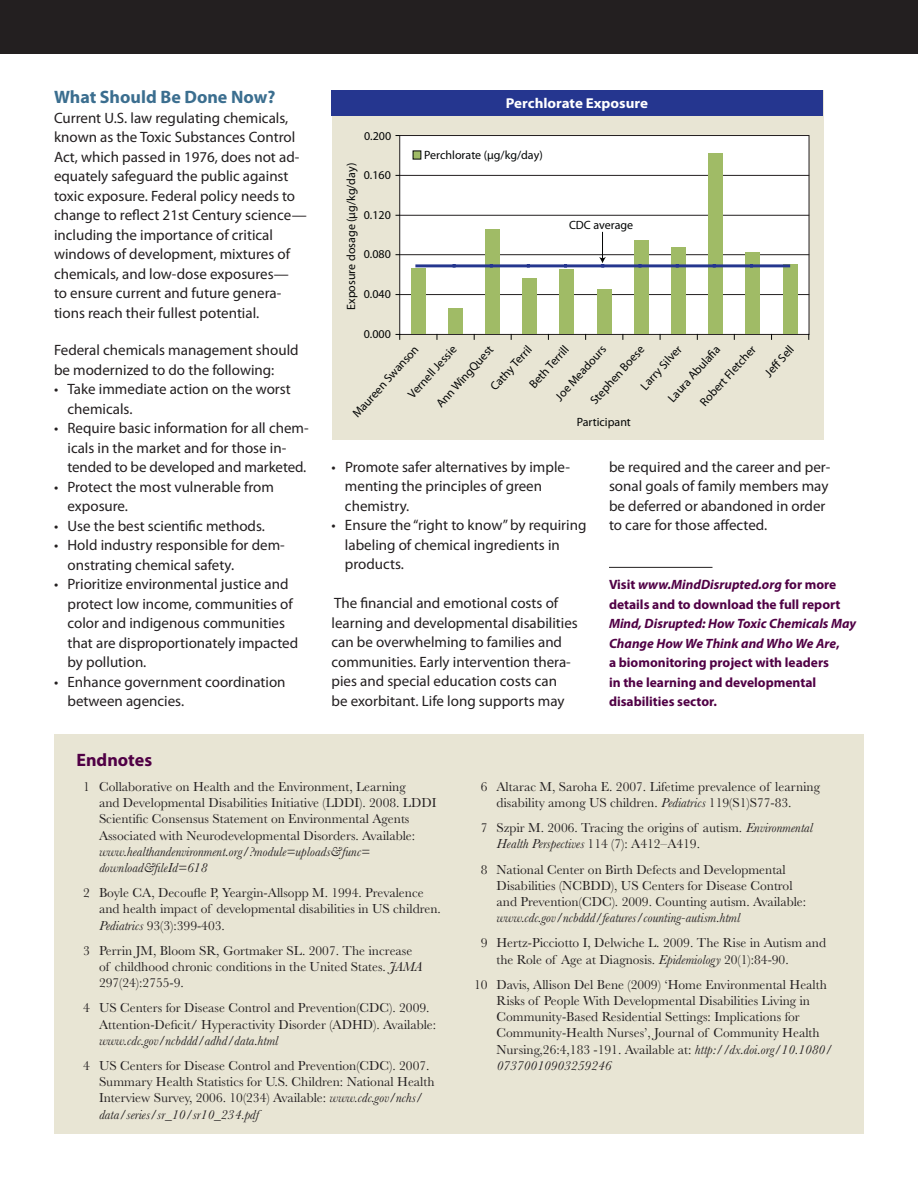
<style>
.page{position:relative;width:918px;height:1188px;background:#fff}
.page>*{position:absolute;margin:0;border:0;box-sizing:border-box;transform-origin:0 0}
.t1{font:700 18px "Myriad Pro";color:#3b6e8f}
.t2{font:700 18px "Myriad Pro";color:#500045}
.t3{font:15px/19.5px "Myriad Pro";color:#231f20}
.t4{font:700 14.25px "Myriad Pro";color:#fff;scale:1.05 1}
.t5{font:13.5px/16.2px "Baskerville";color:#231f20}
.t6{font:700 13.5px/19.5px "Myriad Pro";color:#500045}
.t7{font:italic 13.5px/16.2px "Baskerville";color:#231f20}
.t8{font:12px "Myriad Pro";color:#030505}
.s1{font-style:italic}
</style>
<div class="page">
<div style="left:54px;top:734px;width:810px;height:400px;background:#e8e5d4"></div>
<hr style="left:609px;top:567px;width:103px;height:1px;background:#231f20">
<div style="left:332px;top:90px;width:492px;height:350px;background:#e8e5d4"></div>
<div style="left:332px;top:90px;width:491px;height:26px;background:#25368f"></div>
<div style="left:399px;top:135px;width:410px;height:200px;background:#fff;border:1px solid #231f20"></div>
<hr style="left:400px;top:294px;width:409px;height:1px;background:#231f20">
<hr style="left:400px;top:254px;width:409px;height:1px;background:#231f20">
<hr style="left:400px;top:215px;width:409px;height:1px;background:#231f20">
<hr style="left:400px;top:175px;width:409px;height:1px;background:#231f20">
<div style="left:411px;top:268px;width:15px;height:66px;background:#a0bb66"></div>
<div style="left:448px;top:309px;width:15px;height:25px;background:#a0bb66"></div>
<div style="left:485px;top:229px;width:15px;height:105px;background:#a0bb66"></div>
<div style="left:522px;top:279px;width:15px;height:55px;background:#a0bb66"></div>
<div style="left:559px;top:269px;width:15px;height:65px;background:#a0bb66"></div>
<div style="left:597px;top:289px;width:15px;height:45px;background:#a0bb66"></div>
<div style="left:634px;top:241px;width:15px;height:93px;background:#a0bb66"></div>
<div style="left:671px;top:248px;width:15px;height:86px;background:#a0bb66"></div>
<div style="left:708px;top:153px;width:15px;height:181px;background:#a0bb66"></div>
<div style="left:745px;top:253px;width:15px;height:81px;background:#a0bb66"></div>
<div style="left:783px;top:264px;width:15px;height:70px;background:#a0bb66"></div>
<hr style="left:417px;top:264px;width:37px;height:3px;background:#25368f">
<hr style="left:454px;top:264px;width:37px;height:3px;background:#25368f">
<hr style="left:491px;top:264px;width:37px;height:3px;background:#25368f">
<hr style="left:528px;top:264px;width:38px;height:3px;background:#25368f">
<hr style="left:566px;top:264px;width:37px;height:3px;background:#25368f">
<hr style="left:603px;top:264px;width:37px;height:3px;background:#25368f">
<hr style="left:640px;top:264px;width:37px;height:3px;background:#25368f">
<hr style="left:677px;top:264px;width:37px;height:3px;background:#25368f">
<hr style="left:714px;top:264px;width:37px;height:3px;background:#25368f">
<hr style="left:751px;top:264px;width:38px;height:3px;background:#25368f">
<div style="left:413px;top:151px;width:8px;height:8px;background:#a0bb66"></div>
<svg style="left:599px;top:232px;width:7px;height:31px"></svg>
<div style="left:0;top:0;width:918px;height:54px;background:#231f20"></div>
<h1 class="t1" style="left:54px;top:86px;width:223px">What Should Be Done Now?</h1>
<p class="t3" style="left:54px;top:108px;width:254px">Current U.S. law regulating chemicals, known as the Toxic Substances Control Act, which passed in 1976, does not ad&shy;equately safeguard the public against toxic exposure. Federal policy needs to change to reflect 21st Century science— including the importance of critical windows of development, mixtures of chemicals, and low-dose exposures—<br>to ensure current and future genera&shy;tions reach their fullest potential.</p>
<p class="t3" style="left:54px;top:340px;width:246px">Federal chemicals management should be modernized to do the following:</p>
<p class="t3" style="left:68px;top:379px;width:225px;text-indent:-14px">• Take immediate action on the worst chemicals.</p>
<p class="t3" style="left:68px;top:418px;width:243px;text-indent:-14px">• Require basic information for all chem&shy;icals in the market and for those in&shy;tended to be developed and marketed.</p>
<p class="t3" style="left:68px;top:477px;width:208px;text-indent:-14px">• Protect the most vulnerable from exposure.</p>
<p class="t3" style="left:54px;top:516px;width:212px">• Use the best scientific methods.</p>
<p class="t3" style="left:68px;top:535px;width:219px;text-indent:-14px">• Hold industry responsible for dem&shy;onstrating chemical safety.</p>
<p class="t3" style="left:68px;top:574px;width:232px;text-indent:-14px">• Prioritize environmental justice and protect low income, communities of color and indigenous communities that are disproportionately impacted by pollution.</p>
<p class="t3" style="left:68px;top:672px;width:220px;text-indent:-14px">• Enhance government coordination between agencies.</p>
<p class="t8" style="left:364px;top:129px;width:29px">0.200</p>
<p class="t8" style="left:344px;top:310px;width:148px;rotate:-90deg">Exposure dosage (µg/kg/day)</p>
<p class="t8" style="left:364px;top:168px;width:29px">0.160</p>
<p class="t8" style="left:364px;top:208px;width:29px">0.120</p>
<p class="t8" style="left:364px;top:247px;width:29px">0.080</p>
<p class="t8" style="left:364px;top:287px;width:29px">0.040</p>
<p class="t8" style="left:364px;top:327px;width:29px">0.000</p>
<p class="t4" style="left:506px;top:94px;width:137px">Perchlorate Exposure</p>
<p class="t8" style="left:424px;top:148px;width:120px">Perchlorate (µg/kg/day)</p>
<p class="t8" style="left:569px;top:217px;width:66px">CDC average</p>
<p class="t8" style="left:697px;top:399px;width:79px;rotate:-48deg">Robert Fletcher</p>
<p class="t8" style="left:761px;top:370px;width:42px;rotate:-48deg">Je Sell</p>
<p class="t8" style="left:487px;top:383px;width:60px;rotate:-48deg">Cathy Terril</p>
<p class="t8" style="left:526px;top:381px;width:57px;rotate:-48deg">Beth Terrill</p>
<p class="t8" style="left:433px;top:400px;width:80px;rotate:-48deg">Ann W ingQ uest</p>
<p class="t8" style="left:637px;top:383px;width:57px;rotate:-48deg">Larry Silver</p>
<p class="t8" style="left:587px;top:397px;width:76px;rotate:-48deg">Stephen Boese</p>
<p class="t8" style="left:405px;top:391px;width:67px;rotate:-48deg">VernellJessie</p>
<p class="t8" style="left:552px;top:394px;width:71px;rotate:-48deg">Joe M eadours</p>
<p class="t8" style="left:665px;top:395px;width:73px;rotate:-48deg">Laura Abula a</p>
<p class="t8" style="left:349px;top:411px;width:94px;rotate:-48deg">M aureen Sw anson</p>
<p class="t8" style="left:577px;top:414px;width:56px">Participant</p>
<p class="t3" style="left:345px;top:457px;width:227px;text-indent:-13px">• Promote safer alternatives by imple&shy;menting the principles of green chemistry.</p>
<p class="t3" style="left:345px;top:515px;width:243px;text-indent:-13px">• Ensure the “right to know” by requiring labeling of chemical ingredients in products.</p>
<p class="t3" style="left:331px;top:593px;width:248px">The financial and emotional costs of learning and developmental disabilities can be overwhelming to families and communities. Early intervention thera&shy;pies and special education costs can<br>be exorbitant. Life long supports may</p>
<p class="t3" style="left:609px;top:457px;width:223px">be required and the career and per&shy;sonal goals of family members may be deferred or abandoned in order to care for those affected.</p>
<p class="t6" style="left:609px;top:574px;width:233px">Visit <span class="s1">www.MindDisrupted.org</span> for more details and to download the full report</p>
<p class="t6" style="left:609px;top:613px;width:249px"><span class="s1">Mind, Disrupted: How Toxic Chemicals May Change How We Think and Who We Are</span>,<br>a biomonitoring project with leaders<br>in the learning and developmental disabilities sector.</p>
<h1 class="t2" style="left:76px;top:748px;width:77px">Endnotes</h1>
<p class="t5" style="left:99px;top:778px;width:339px;text-indent:-16px">1 Collaborative on Health and the Environment, Learning<br>and Developmental Disabilities Initiative (LDDI). 2008. LDDI Scientific Consensus Statement on Environmental Agents Associated with Neurodevelopmental Disorders. Available:</p>
<p class="t7" style="left:99px;top:843px;width:272px">www.healthandenvironment.org/?module=uploads&amp;func= download&amp;fileId=618</p>
<p class="t5" style="left:99px;top:885px;width:343px;text-indent:-16px">2 Boyle CA, Decoufle P, Yeargin-Allsopp M. 1994. Prevalence and health impact of developmental disabilities in US children.<br><span class="s1">Pediatrics</span> 93(3):399-403.</p>
<p class="t5" style="left:99px;top:942px;width:325px;text-indent:-16px">3 Perrin JM, Bloom SR, Gortmaker SL. 2007. The increase of childhood chronic conditions in the United States. <span class="s1">JAMA<br></span>297(24):2755-9.</p>
<p class="t5" style="left:99px;top:1000px;width:339px;text-indent:-16px">4 US Centers for Disease Control and Prevention(CDC). 2009.<br>Attention-Deficit/ Hyperactivity Disorder (ADHD). Available:</p>
<p class="t7" style="left:99px;top:1032px;width:181px">www.cdc.gov/ncbddd/adhd/data.html</p>
<p class="t5" style="left:99px;top:1058px;width:337px;text-indent:-16px">4 US Centers for Disease Control and Prevention(CDC). 2007.<br>Summary Health Statistics for U.S. Children: National Health Interview Survey, 2006. 10(234) Available: <span class="s1">www.cdc.gov/nchs/ data/series/sr_10/sr10_234.pdf</span></p>
<p class="t5" style="left:497px;top:778px;width:325px;text-indent:-16px">6 Altarac M, Saroha E. 2007. Lifetime prevalence of learning disability among US children. <span class="s1">Pediatrics</span> 119(S1)S77-83.</p>
<p class="t5" style="left:497px;top:820px;width:318px;text-indent:-16px">7 Szpir M. 2006. Tracing the origins of autism. <span class="s1">Environmental<br>Health Perspectives</span> 114 (7): A412–A419.</p>
<p class="t5" style="left:497px;top:861px;width:311px;text-indent:-16px">8 National Center on Birth Defects and Developmental<br>Disabilities (NCBDD), US Centers for Disease Control and Prevention(CDC). 2009. Counting autism. Available:</p>
<p class="t7" style="left:497px;top:910px;width:245px">www.cdc.gov/ncbddd/features/counting-autism.html</p>
<p class="t5" style="left:497px;top:935px;width:331px;text-indent:-16px">9 Hertz-Picciotto I, Delwiche L. 2009. The Rise in Autism and the Role of Age at Diagnosis. <span class="s1">Epidemiology</span> 20(1):84-90.</p>
<p class="t5" style="left:497px;top:976px;width:337px;text-indent:-23px">10 Davis, Allison Del Bene (2009) ‘Home Environmental Health Risks of People With Developmental Disabilities Living in Community-Based Residential Settings: Implications for Community-Health Nurses’, Journal of Community Health Nursing,26:4,183 -191. Available at: <span class="s1">http://dx.doi.org/10.1080/ 07370010903259246</span></p>
</div>
